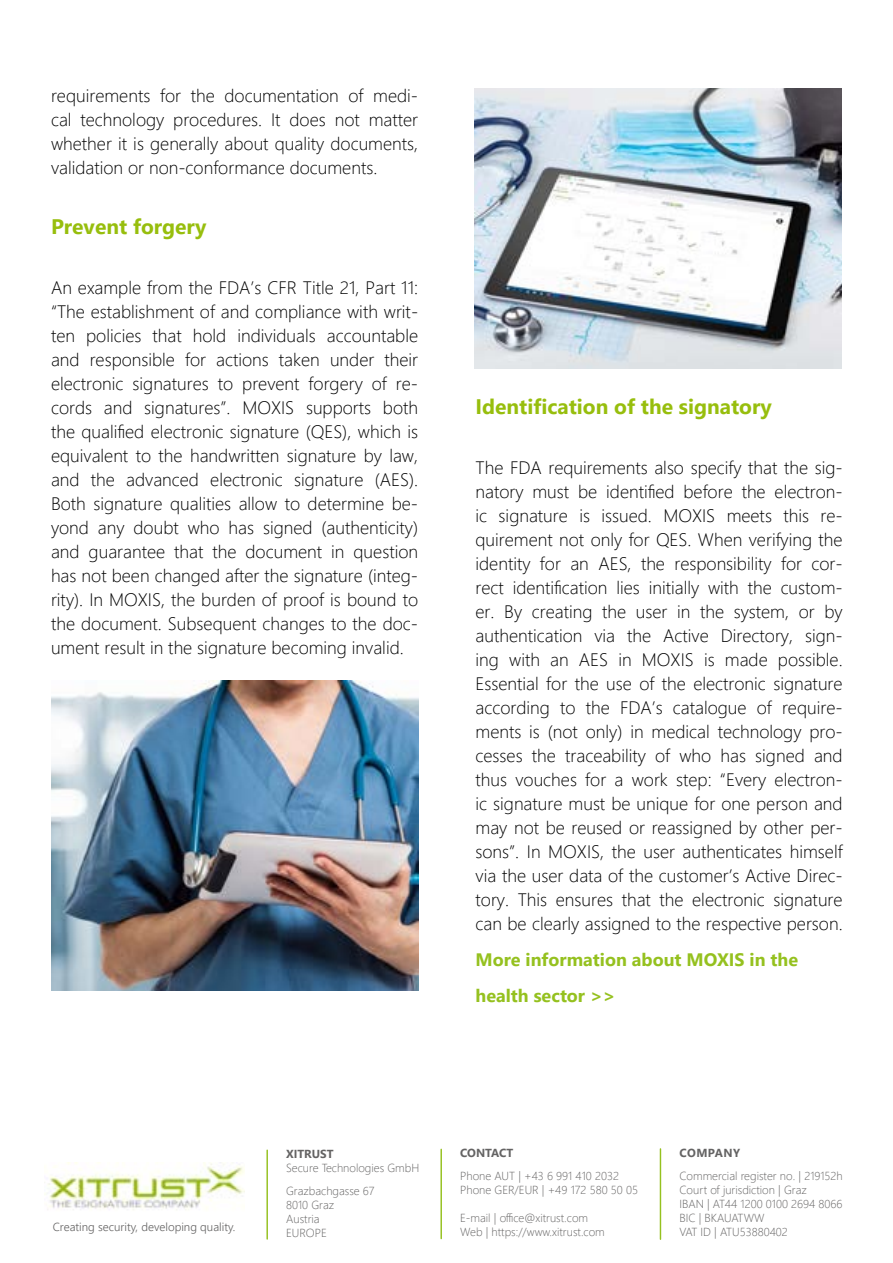
<style>
.page{position:relative;width:893px;height:1263px;background:#fff}
.page>*{position:absolute;margin:0;border:0;box-sizing:border-box;transform-origin:0 0}
.t1{font:700 21px "Segoe UI";color:#97be0d}
.t2{font:300 18px/24px "Segoe UI";color:#000;text-align:justify}
.t3{font:700 18px/36px "Segoe UI";color:#95c11f}
.t4{font:300 11.7px/14px "Segoe UI";color:#646363}
.t5{font:300 11.7px "Segoe UI";color:#646363}
.t6{font:700 11.7px "Segoe UI";color:#646363}
.t7{font:700 11.7px "Segoe UI";letter-spacing:.035em;color:#646363}
</style>
<div class="page">
<img style="left:51px;top:681px;width:367px;height:310px">
<img style="left:474px;top:88px;width:368px;height:281px">
<hr style="left:266px;top:1150px;width:2px;height:89px;background:#95c11f">
<hr style="left:440px;top:1149px;width:2px;height:89px;background:#95c11f">
<hr style="left:660px;top:1149px;width:1px;height:90px;background:#95c11f">
<img style="left:44px;top:1162px;width:201px;height:48px">
<p class="t2" style="left:51px;top:82px;width:369px">requirements for the documentation of medi&shy;cal technology procedures. It does not matter whether it is generally about quality documents, validation or non-conformance documents.</p>
<p class="t1" style="left:51px;top:207px;width:157px">Prevent forgery</p>
<p class="t2" style="left:51px;top:274px;width:369px">An example from the FDA’s CFR Title 21, Part 11: “The establishment of and compliance with writ&shy;ten policies that hold individuals accountable and responsible for actions taken under their electronic signatures to prevent forgery of re&shy;cords and signatures”. MOXIS supports both the qualified electronic signature (QES), which is equivalent to the handwritten signature by law, and the advanced electronic signature (AES).<br>Both signature qualities allow to determine be&shy;yond any doubt who has signed (authenticity) and guarantee that the document in question has not been changed after the signature (integ&shy;rity). In MOXIS, the burden of proof is bound to the document. Subsequent changes to the doc&shy;ument result in the signature becoming invalid.</p>
<p class="t1" style="left:476px;top:387px;width:298px">Identification of the signatory</p>
<p class="t2" style="left:476px;top:454px;width:369px">The FDA requirements also specify that the sig&shy;natory must be identified before the electron&shy;ic signature is issued. MOXIS meets this re&shy;quirement not only for QES. When verifying the identity for an AES, the responsibility for cor&shy;rect identification lies initially with the custom&shy;er. By creating the user in the system, or by authentication via the Active Directory, sign&shy;ing with an AES in MOXIS is made possible.<br>Essential for the use of the electronic signature according to the FDA’s catalogue of require&shy;ments is (not only) in medical technology pro&shy;cesses the traceability of who has signed and thus vouches for a work step: “Every electron&shy;ic signature must be unique for one person and may not be reused or reassigned by other per&shy;sons”. In MOXIS, the user authenticates himself via the user data of the customer’s Active Direc&shy;tory. This ensures that the electronic signature can be clearly assigned to the respective person.</p>
<p class="t3" style="left:476px;top:940px;width:324px">More information about MOXIS in the health sector &gt;&gt;</p>
<p class="t5" style="left:53px;top:1215px;width:184px">Creating security, developing quality.</p>
<p class="t6" style="left:286px;top:1143px;width:49px">XITRUST</p>
<p class="t4" style="left:286px;top:1155px;width:135px;line-height:23.2px">Secure Technologies GmbH<br>Grazbachgasse 67</p>
<p class="t4" style="left:286px;top:1197px;width:50px">8010 Graz<br>Austria<br>EUROPE</p>
<p class="t6" style="left:460px;top:1141px;width:55px">CONTACT</p>
<p class="t4" style="left:460px;top:1168px;width:179px">Phone AUT | +43 6 991 410 2032<br>Phone GER/EUR | +49 172 580 50 05</p>
<p class="t4" style="left:460px;top:1209px;width:146px">E-mail | office@xitrust.com<br>Web | https://www.xitrust.com</p>
<p class="t7" style="left:680px;top:1141px;width:62px">COMPANY</p>
<p class="t4" style="left:679px;top:1168px;width:165px">Commercial register no. | 219152h<br>Court of jurisdiction | Graz<br>IBAN | AT44 1200 0100 2694 8066<br>BIC | BKAUATWW<br>VAT ID | ATU53880402</p>
</div>
